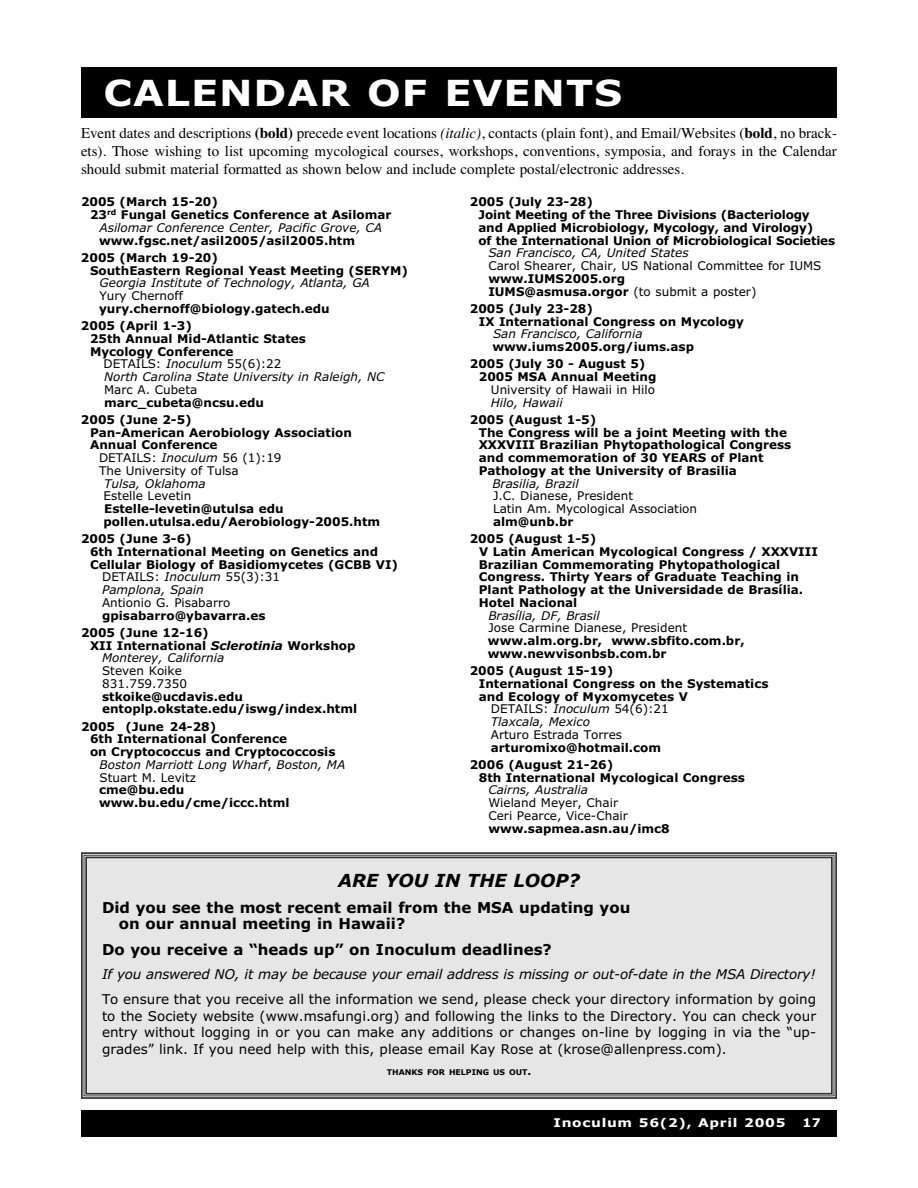
<style>
.page{position:relative;width:918px;height:1188px;background:#fff}
.page>*{position:absolute;margin:0;border:0;box-sizing:border-box;transform-origin:0 0}
.t1{font:700 36px "Verdana";letter-spacing:.025em;color:#fff;scale:1.1 1}
.t2{font:italic 700 18px "Verdana";color:#000}
.t3{font:15px/18px "Times";color:#000;text-align:justify}
.t4{font:700 15px/16.5px "Verdana";color:#000}
.t5{font:13.5px/16.5px "Verdana";color:#000;text-align:justify}
.t6{font:italic 13.5px "Verdana";letter-spacing:-.015em;color:#000}
.t7{font:700 12px/12.8px "Verdana";color:#000}
.t8{font:12px/12.8px "Verdana";color:#000}
.t9{font:italic 12px "Verdana";color:#000}
.t10{font:700 12px "Verdana";letter-spacing:.05em;color:#fff;scale:1.15 1}
.t11{font:700 12px "Verdana";letter-spacing:.05em;color:#fff;scale:1.05 1}
.t12{font:700 7.8px "Verdana";color:#000}
.s1{font-weight:700}
.s2{font-style:italic}
.s3{font-weight:400;font-style:italic}
.s4{font-style:normal}
.s5{font-weight:400}
.s6{font-size:10.5px}
</style>
<div class="page">
<div style="left:81px;top:1110px;width:756px;height:27px;background:#000"></div>
<div style="left:81px;top:68px;width:756px;height:50px;background:#000"></div>
<div style="left:87px;top:858px;width:744px;height:235px;background:#e6e6e6"></div>
<div style="left:81px;top:852px;width:756px;height:247px;border:2px solid #333"></div>
<div style="left:85px;top:857px;width:748px;height:238px;border:2px solid #333"></div>
<h1 class="t1" style="left:104px;top:78px;width:473px">CALENDAR OF EVENTS</h1>
<p class="t3" style="left:81px;top:125px;width:758px">Event dates and descriptions <span class="s1">(bold)</span> precede event locations <span class="s2">(italic)</span>, contacts (plain font), and Email/Websites (<span class="s1">bold</span>, no brack&shy;ets). Those wishing to list upcoming mycological courses, workshops, conventions, symposia, and forays in the Calendar should submit material formatted as shown below and include complete postal/electronic addresses.</p>
<p class="t7" style="left:81px;top:197px;width:139px">2005 (March 15-20)</p>
<p class="t7" style="left:90px;top:209px;width:303px">23<sup>rd</sup> Fungal Genetics Conference at Asilomar</p>
<p class="t9" style="left:100px;top:223px;width:284px">Asilomar Conference Center, Pacific Grove, CA</p>
<p class="t7" style="left:81px;top:233px;width:276px;line-height:17.2px;text-indent:18px">www.fgsc.net/asil2005/asil2005.htm<br>2005 (March 19-20)</p>
<p class="t7" style="left:90px;top:265px;width:319px">SouthEastern Regional Yeast Meeting (SERYM)</p>
<p class="t9" style="left:100px;top:278px;width:272px">Georgia Institute of Technology, Atlanta, GA</p>
<p class="t8" style="left:100px;top:290px;width:85px">Yury Chernoff</p>
<p class="t7" style="left:81px;top:301px;width:250px;line-height:17.2px;text-indent:18px">yury.chernoff@biology.gatech.edu<br>2005 (April 1-3)</p>
<p class="t7" style="left:90px;top:333px;width:217px">25th Annual Mid-Atlantic States</p>
<p class="t7" style="left:90px;top:346px;width:145px">Mycology Conference</p>
<p class="t8" style="left:104px;top:359px;width:179px">DETAILS: <span class="s2">Inoculum</span> 55(6):22</p>
<p class="t9" style="left:104px;top:372px;width:282px">North Carolina State University in Raleigh, NC</p>
<p class="t8" style="left:104px;top:384px;width:95px">Marc A. Cubeta</p>
<p class="t7" style="left:81px;top:395px;width:184px;line-height:17.2px;text-indent:23px">marc_cubeta@ncsu.edu<br>2005 (June 2-5)</p>
<p class="t7" style="left:90px;top:427px;width:263px">Pan-American Aerobiology Association</p>
<p class="t7" style="left:90px;top:440px;width:129px">Annual Conference</p>
<p class="t8" style="left:99px;top:452px;width:184px">DETAILS: <span class="s2">Inoculum</span> 56 (1):19</p>
<p class="t8" style="left:99px;top:465px;width:141px">The University of Tulsa</p>
<p class="t9" style="left:104px;top:478px;width:103px">Tulsa, Oklahoma</p>
<p class="t8" style="left:104px;top:491px;width:89px">Estelle Levetin</p>
<p class="t7" style="left:104px;top:503px;width:278px">Estelle-levetin@utulsa edu pollen.utulsa.edu/Aerobiology-2005.htm</p>
<p class="t7" style="left:81px;top:533px;width:112px">2005 (June 3-6)</p>
<p class="t7" style="left:90px;top:546px;width:290px">6th International Meeting on Genetics and</p>
<p class="t7" style="left:90px;top:559px;width:310px">Cellular Biology of Basidiomycetes (GCBB VI)</p>
<p class="t8" style="left:102px;top:572px;width:179px">DETAILS: <span class="s2">Inoculum</span> 55(3):31</p>
<p class="t9" style="left:102px;top:585px;width:103px">Pamplona, Spain</p>
<p class="t8" style="left:102px;top:597px;width:130px">Antionio G. Pisabarro</p>
<p class="t7" style="left:81px;top:608px;width:186px;line-height:17.2px;text-indent:21px">gpisabarro@ybavarra.es<br>2005 (June 12-16)</p>
<p class="t7" style="left:102px;top:640px;width:255px;text-indent:-12px">XII International <span class="s2">Sclerotinia</span> Workshop<br><span class="s3">Monterey, California</span></p>
<p class="t8" style="left:102px;top:665px;width:87px">Steven Koike<br>831.759.7350</p>
<p class="t7" style="left:102px;top:691px;width:257px">stkoike@ucdavis.edu entoplp.okstate.edu/iswg/index.html</p>
<p class="t7" style="left:81px;top:721px;width:137px">2005 (June 24-28)</p>
<p class="t7" style="left:90px;top:734px;width:199px">6th International Conference</p>
<p class="t7" style="left:90px;top:746px;width:247px">on Cryptococcus and Cryptococcosis</p>
<p class="t9" style="left:100px;top:760px;width:247px">Boston Marriott Long Wharf<span class="s4">,</span> Boston, MA</p>
<p class="t8" style="left:100px;top:772px;width:98px">Stuart M. Levitz</p>
<p class="t7" style="left:99px;top:785px;width:192px">cme@bu.edu www.bu.edu/cme/iccc.html</p>
<p class="t7" style="left:478px;top:197px;width:358px;text-indent:-9px">2005 (July 23-28)<br>Joint Meeting of the Three Divisions (Bacteriology and Applied Microbiology, Mycology, and Virology)<br>of the International Union of Microbiological Societies</p>
<p class="t9" style="left:488px;top:248px;width:202px">San Francisco, CA, United States</p>
<p class="t8" style="left:488px;top:260px;width:335px">Carol Shearer, Chair, US National Committee for IUMS</p>
<p class="t7" style="left:488px;top:273px;width:270px">www.IUMS2005.org<br>IUMS@asmusa.orgor <span class="s5">(to submit a poster)</span></p>
<p class="t7" style="left:479px;top:303px;width:267px;text-indent:-9px">2005 (July 23-28)<br>IX International Congress on Mycology</p>
<p class="t9" style="left:493px;top:329px;width:151px">San Francisco, California</p>
<p class="t7" style="left:470px;top:339px;width:226px;line-height:17.2px;text-indent:23px">www.iums2005.org/iums.asp<br>2005 (July 30 - August 5)</p>
<p class="t7" style="left:479px;top:371px;width:179px">2005 MSA Annual Meeting</p>
<p class="t8" style="left:491px;top:384px;width:166px">University of Hawaii in Hilo</p>
<p class="t9" style="left:491px;top:397px;width:73px">Hilo, Hawaii</p>
<p class="t7" style="left:479px;top:414px;width:314px;text-indent:-9px">2005 (August 1-5)<br>The Congress will be a joint Meeting with the XXXVIII Brazilian Phytopathological Congress and commemoration of 30 YEARS of Plant Pathology at the University of Brasilia</p>
<p class="t9" style="left:492px;top:478px;width:88px">Brasilia, Brazil</p>
<p class="t8" style="left:493px;top:491px;width:206px">J.C. Dianese, President<br>Latin Am. Mycological Association</p>
<p class="t7" style="left:470px;top:514px;width:128px;line-height:17.2px;text-align:center">alm@unb.br<br>2005 (August 1-5)</p>
<p class="t7" style="left:479px;top:546px;width:341px">V Latin American Mycological Congress / XXXVIII Brazilian Commemorating Phytopathological Congress. Thirty Years of Graduate Teaching in Plant Pathology at the Universidade de Brasília.<br>Hotel Nacional</p>
<p class="t9" style="left:488px;top:610px;width:113px">Brasília, DF, Brasil</p>
<p class="t8" style="left:488px;top:623px;width:200px">Jose Carmine Dianese, President</p>
<p class="t7" style="left:488px;top:635px;width:258px">www.alm.org.br, www.sbfito.com.br, www.newvisonbsb.com.br</p>
<p class="t7" style="left:470px;top:665px;width:145px">2005 (August 15-19)</p>
<p class="t7" style="left:479px;top:678px;width:291px">International Congress on the Systematics</p>
<p class="t7" style="left:479px;top:691px;width:211px">and Ecology of Myxomycetes V</p>
<p class="t8" style="left:491px;top:704px;width:179px">DETAILS: <span class="s2">Inoculum</span> 54(6):21</p>
<p class="t9" style="left:491px;top:717px;width:101px">Tlaxcala, Mexico</p>
<p class="t8" style="left:491px;top:729px;width:133px">Arturo Estrada Torres</p>
<p class="t7" style="left:470px;top:740px;width:193px;line-height:17.2px;text-indent:21px">arturomixo@hotmail.com<br>2006 (August 21-26)</p>
<p class="t7" style="left:479px;top:772px;width:268px">8th International Mycological Congress</p>
<p class="t9" style="left:488px;top:785px;width:101px">Cairns, Australia</p>
<p class="t8" style="left:488px;top:797px;width:141px">Wieland Meyer, Chair<br>Ceri Pearce, Vice-Chair</p>
<p class="t7" style="left:488px;top:823px;width:183px">www.sapmea.asn.au/imc8</p>
<h2 class="t2" style="left:338px;top:873px;width:243px">ARE YOU IN THE LOOP?</h2>
<p class="t4" style="left:119px;top:900px;width:513px;text-indent:-17px">Did you see the most recent email from the MSA updating you on our annual meeting in Hawaii?</p>
<p class="t4" style="left:102px;top:942px;width:451px">Do you receive a “heads up” on Inoculum deadlines?</p>
<p class="t6" style="left:102px;top:968px;width:715px">If you answered NO, it may be because your email address is missing or out-of-date in the MSA Directory!</p>
<p class="t5" style="left:102px;top:992px;width:716px">To ensure that you receive all the information we send, please check your directory information by going to the Society website (www.msafungi.org) and following the links to the Directory. You can check your entry without logging in or you can make any additions or changes on-line by logging in via the “up&shy;grades” link. If you need help with this, please email Kay Rose at (krose@allenpress.com).</p>
<p class="t12" style="left:387px;top:1069px;width:146px">THANKS FOR HELPING US OUT<span class="s6">.</span></p>
<p class="t10" style="left:554px;top:1118px;width:203px">Inoculum 56(2), April 2005</p>
<p class="t11" style="left:802px;top:1118px;width:19px">17</p>
</div>
